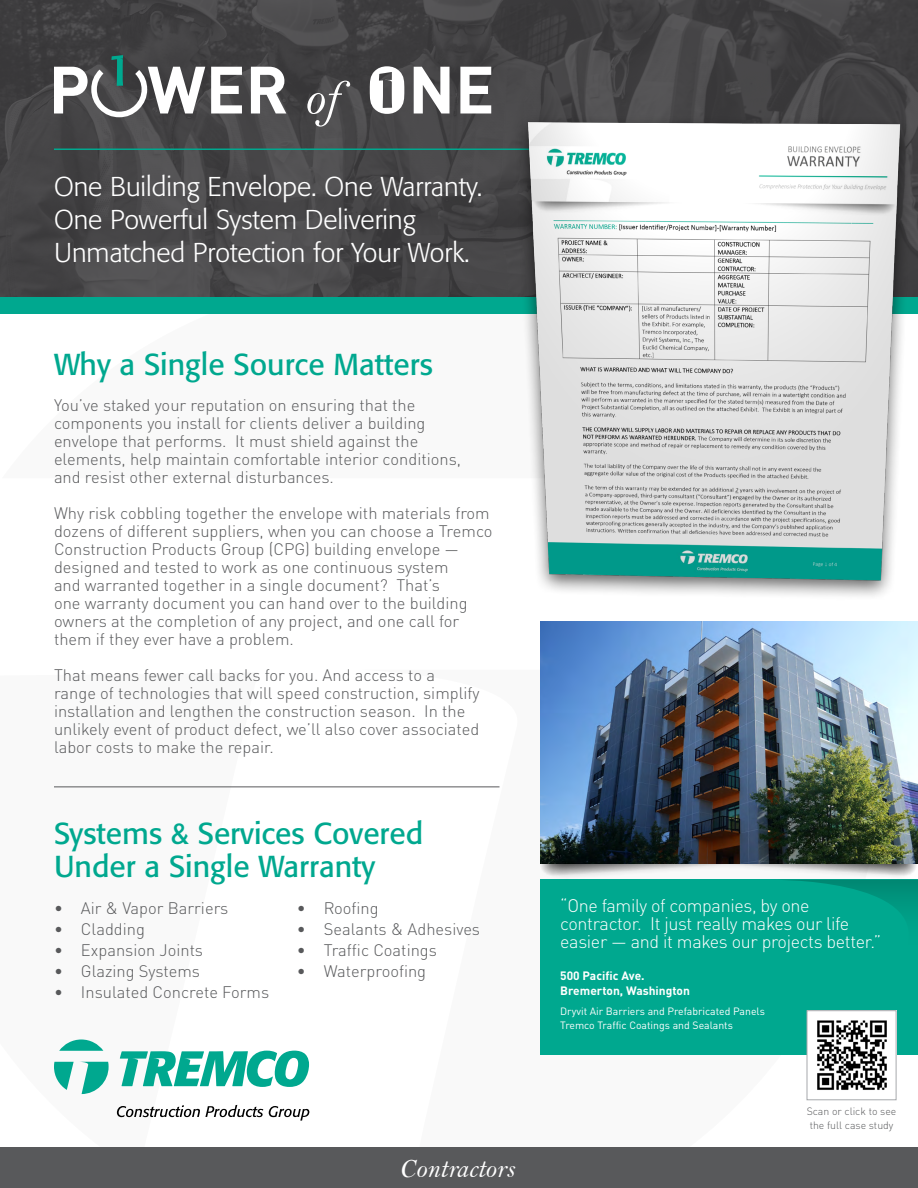
<style>
.page{position:relative;width:918px;height:1188px;background:#fff}
.page>*{position:absolute;margin:0;border:0;box-sizing:border-box;transform-origin:0 0}
.t1{font:30px/33px "Formata";color:#00a88f}
.t2{font:300 27px/33px "Formata Pro";color:#fff}
.t3{font:27px "Bell MT Italic";color:#fff}
.t4{font:300 18px/18px "DINOT";letter-spacing:-.02em;color:#fff}
.t5{font:300 16.5px/18px "DINOT";color:#58595b}
.t6{font:700 12px/15px "DINOT";color:#fff}
.t7{font:10.5px/13.5px "DINOT";color:#fff}
.t8{font:300 10.5px/13.5px "DINOT";color:#58595b}
</style>
<div class="page">
<img style="left:0;top:0;width:918px;height:297px">
<svg style="left:0;top:786px;width:258px;height:362px"></svg>
<svg style="left:2px;top:277px;width:499px;height:37px;background:#454c4d"></svg>
<div style="left:0;top:297px;width:918px;height:16px;background:#00a88f"></div>
<hr style="left:54px;top:148px;width:695px;height:2px;background:#00a88f">
<div style="left:0;top:1148px;width:918px;height:40px;background:#58595b"></div>
<div style="left:540px;top:880px;width:378px;height:175px;background:#00a88f"></div>
<svg style="left:788px;top:880px;width:130px;height:35px"></svg>
<div style="left:539px;top:825px;width:379px;height:55px;background:#f9f9f9"></div>
<div style="left:540px;top:824px;width:378px;height:53px;background:#000;opacity:.8"></div>
<img style="left:540px;top:621px;width:378px;height:243px">
<img style="left:809px;top:1012px;width:85px;height:78px">
<div style="left:807px;top:1010px;width:89px;height:90px;border:1px solid #a7a9ac"></div>
<svg style="left:59px;top:1040px;width:44px;height:11px"></svg>
<svg style="left:54px;top:1062px;width:55px;height:32px"></svg>
<svg style="left:120px;top:1051px;width:189px;height:36px"></svg>
<svg style="left:117px;top:1105px;width:146px;height:12px"></svg>
<svg style="left:269px;top:1106px;width:40px;height:15px"></svg>
<hr style="left:54px;top:787px;width:446px;height:1px;background:#58595b">
<svg style="left:211px;top:67px;width:31px;height:47px"></svg>
<svg style="left:251px;top:67px;width:35px;height:47px"></svg>
<svg style="left:307px;top:81px;width:43px;height:46px;background:#676667"></svg>
<svg style="left:414px;top:67px;width:36px;height:47px"></svg>
<svg style="left:460px;top:67px;width:31px;height:47px"></svg>
<svg style="left:370px;top:66px;width:34px;height:48px"></svg>
<svg style="left:54px;top:55px;width:151px;height:62px"></svg>
<img style="left:501px;top:68px;width:417px;height:528px">
<h2 class="t2" style="left:54px;top:170px;width:430px">One Building Envelope. One Warranty.<br>One Powerful System Delivering<br>Unmatched Protection for Your Work.</h2>
<h1 class="t1" style="left:54px;top:348px;width:380px">Why a Single Source Matters</h1>
<p class="t5" style="left:54px;top:396px;width:409px">You’ve staked your reputation on ensuring that the components you install for clients deliver a building envelope that performs. It must shield against the elements, help maintain comfortable interior conditions, and resist other external disturbances.</p>
<p class="t5" style="left:54px;top:504px;width:440px">Why risk cobbling together the envelope with materials from dozens of different suppliers, when you can choose a Tremco Construction Products Group (CPG) building envelope — designed and tested to work as one continuous system<br>and warranted together in a single document? That’s<br>one warranty document you can hand over to the building owners at the completion of any project, and one call for them if they ever have a problem.</p>
<p class="t5" style="left:54px;top:666px;width:427px">That means fewer call backs for you. And access to a range of technologies that will speed construction, simplify installation and lengthen the construction season. In the unlikely event of product defect, we’ll also cover associated labor costs to make the repair.</p>
<h1 class="t1" style="left:54px;top:817px;width:371px">Systems &amp; Services Covered<br>Under a Single Warranty</h1>
<p class="t5" style="left:54px;top:898px;width:176px">• Air &amp; Vapor Barriers</p>
<p class="t5" style="left:54px;top:919px;width:92px">• Cladding</p>
<p class="t5" style="left:54px;top:940px;width:151px">• Expansion Joints</p>
<p class="t5" style="left:54px;top:961px;width:148px">• Glazing Systems</p>
<p class="t5" style="left:54px;top:982px;width:217px">• Insulated Concrete Forms</p>
<p class="t5" style="left:297px;top:898px;width:83px">• Roofing</p>
<p class="t5" style="left:297px;top:919px;width:185px">• Sealants &amp; Adhesives</p>
<p class="t5" style="left:297px;top:940px;width:142px">• Traffic Coatings</p>
<p class="t5" style="left:297px;top:961px;width:131px">• Waterproofing</p>
<h2 class="t3" style="left:399px;top:1152px;width:116px">Contractors</h2>
<p class="t4" style="left:560px;top:896px;width:323px">“One family of companies, by one contractor. It just really makes our life easier — and it makes our projects better.”</p>
<p class="t6" style="left:560px;top:968px;width:131px">500 Pacific Ave.<br>Bremerton, Washington</p>
<p class="t7" style="left:560px;top:1004px;width:206px">Dryvit Air Barriers and Prefabricated Panels<br>Tremco Traffic Coatings and Sealants</p>
<p class="t8" style="left:807px;top:1104px;width:91px">Scan or click to see the full case study</p>
</div>
